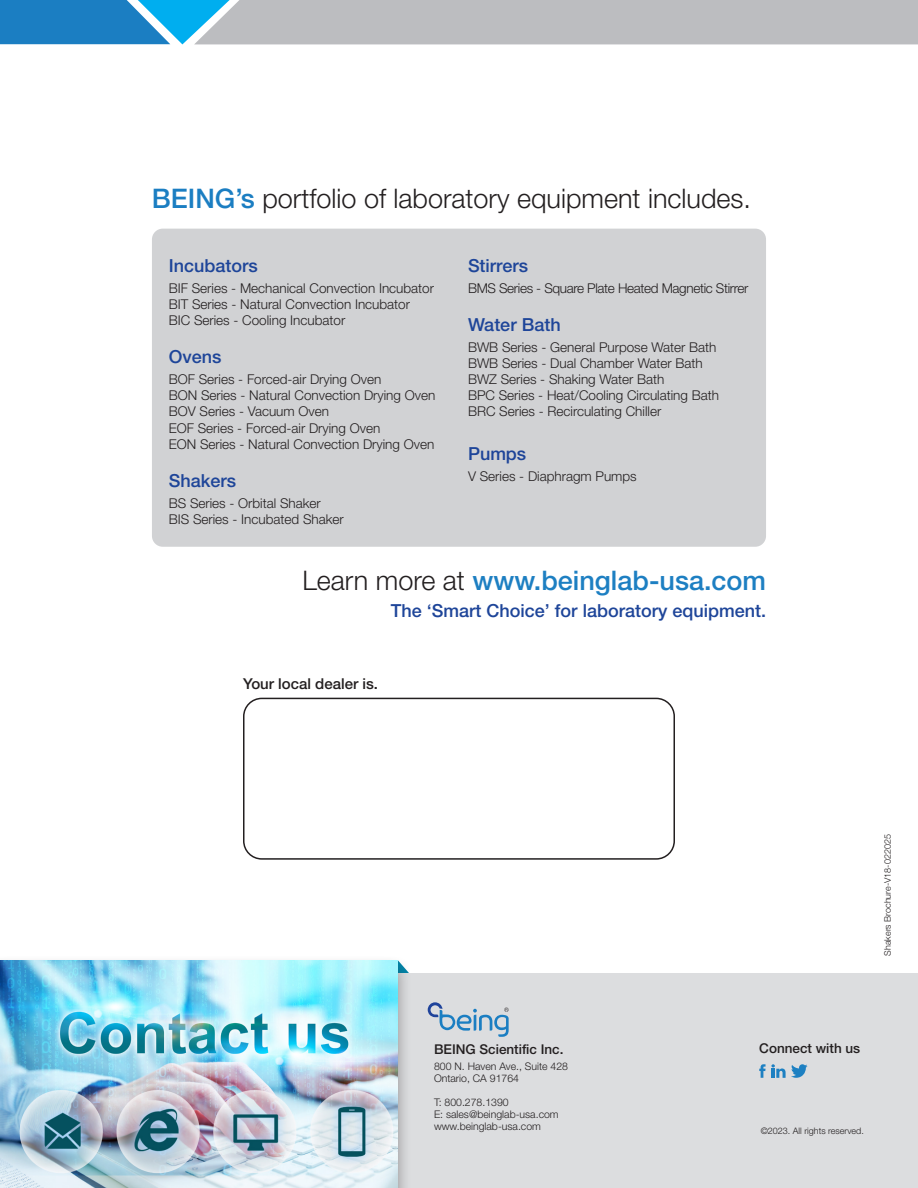
<style>
.page{position:relative;width:918px;height:1188px;background:#fff}
.page>*{position:absolute;margin:0;border:0;box-sizing:border-box;transform-origin:0 0}
.t1{font:300 27px "Helvetica Neue LT Pro";color:#231f20}
.t2{font:500 27px "Helvetica Neue LT Pro";color:#1d7fc2}
.t3{font:500 18px "Helvetica Neue LT Pro";color:#1e4599}
.t4{font:500 15px "Helvetica Neue LT Pro";color:#231f20}
.t5{font:300 13.5px "Helvetica Neue LT Pro";color:#231f20}
.t6{font:300 13.5px "Helvetica Neue LT Pro";letter-spacing:-.025em;color:#231f20}
.t7{font:500 13.5px "Helvetica Neue LT Pro";color:#231f20}
.t8{font:300 10.5px "Helvetica Neue LT Pro";color:#231f20}
.t9{font:300 9px "Helvetica Neue LT Pro";color:#231f20}
.s1{font-weight:500;color:#1b7ec2}
.s2{font-weight:300;color:#231f20}
</style>
<div class="page">
<svg style="left:0;top:0;width:918px;height:44px"></svg>
<div style="left:152px;top:229px;width:614px;height:318px;background:#d1d2d4;border-radius:11px"></div>
<div style="left:392px;top:974px;width:526px;height:214px;background:#dcdddf"></div>
<svg style="left:428px;top:1002px;width:81px;height:35px"></svg>
<div style="left:0;top:954px;width:412px;height:234px;background:#231f20;opacity:.43"></div>
<img style="left:0;top:960px;width:398px;height:228px">
<svg style="left:759px;top:1064px;width:49px;height:14px"></svg>
<div style="left:243px;top:698px;width:432px;height:162px;border:2px solid #231f20;border-radius:18px"></div>
<p class="t1" style="left:152px;top:182px;width:601px"><span class="s1">BEING’s</span> portfolio of laboratory equipment includes.</p>
<p class="t3" style="left:169px;top:255px;width:91px">Incubators</p>
<p class="t5" style="left:169px;top:280px;width:267px">BIF Series - Mechanical Convection Incubator</p>
<p class="t5" style="left:169px;top:296px;width:243px">BIT Series - Natural Convection Incubator</p>
<p class="t5" style="left:169px;top:312px;width:178px">BIC Series - Cooling Incubator</p>
<p class="t3" style="left:169px;top:346px;width:54px">Ovens</p>
<p class="t5" style="left:169px;top:371px;width:214px">BOF Series - Forced-air Drying Oven</p>
<p class="t5" style="left:169px;top:387px;width:268px">BON Series - Natural Convection Drying Oven</p>
<p class="t5" style="left:169px;top:403px;width:162px">BOV Series - Vacuum Oven</p>
<p class="t5" style="left:169px;top:420px;width:213px">EOF Series - Forced-air Drying Oven</p>
<p class="t5" style="left:169px;top:436px;width:267px">EON Series - Natural Convection Drying Oven</p>
<p class="t3" style="left:169px;top:469px;width:69px">Shakers</p>
<p class="t5" style="left:169px;top:495px;width:154px">BS Series - Orbital Shaker</p>
<p class="t5" style="left:169px;top:511px;width:177px">BIS Series - Incubated Shaker</p>
<p class="t3" style="left:468px;top:255px;width:62px">Stirrers</p>
<p class="t6" style="left:468px;top:280px;width:282px">BMS Series - Square Plate Heated Magnetic Stirrer</p>
<p class="t3" style="left:468px;top:313px;width:94px">Water Bath</p>
<p class="t5" style="left:468px;top:339px;width:250px">BWB Series - General Purpose Water Bath</p>
<p class="t5" style="left:468px;top:355px;width:236px">BWB Series - Dual Chamber Water Bath</p>
<p class="t5" style="left:468px;top:371px;width:198px">BWZ Series - Shaking Water Bath</p>
<p class="t5" style="left:468px;top:387px;width:253px">BPC Series - Heat/Cooling Circulating Bath</p>
<p class="t5" style="left:468px;top:403px;width:195px">BRC Series - Recirculating Chiller</p>
<p class="t3" style="left:468px;top:442px;width:60px">Pumps</p>
<p class="t5" style="left:468px;top:468px;width:170px">V Series - Diaphragm Pumps</p>
<p class="t2" style="left:302px;top:564px;width:465px"><span class="s2">Learn more at</span> www.beinglab-usa.com</p>
<p class="t3" style="left:391px;top:600px;width:377px">The ‘Smart Choice’ for laboratory equipment.</p>
<p class="t4" style="left:243px;top:674px;width:137px">Your local dealer is.</p>
<p class="t7" style="left:434px;top:1041px;width:131px">BEING Scientific Inc.</p>
<p class="t8" style="left:434px;top:1060px;width:136px">800 N. Haven Ave., Suite 428</p>
<p class="t8" style="left:434px;top:1072px;width:87px">Ontario, CA 91764</p>
<p class="t8" style="left:434px;top:1096px;width:76px">T: 800.278.1390</p>
<p class="t8" style="left:434px;top:1108px;width:126px">E: sales@beinglab-usa.com</p>
<p class="t8" style="left:434px;top:1120px;width:108px">www.beinglab-usa.com</p>
<p class="t9" style="left:882px;top:956px;width:123px;rotate:-90deg">Shakers Brochure-V18-022025</p>
<p class="t7" style="left:759px;top:1040px;width:103px">Connect with us</p>
<p class="t9" style="left:761px;top:1125px;width:105px">©2023. All rights reserved.</p>
</div>
